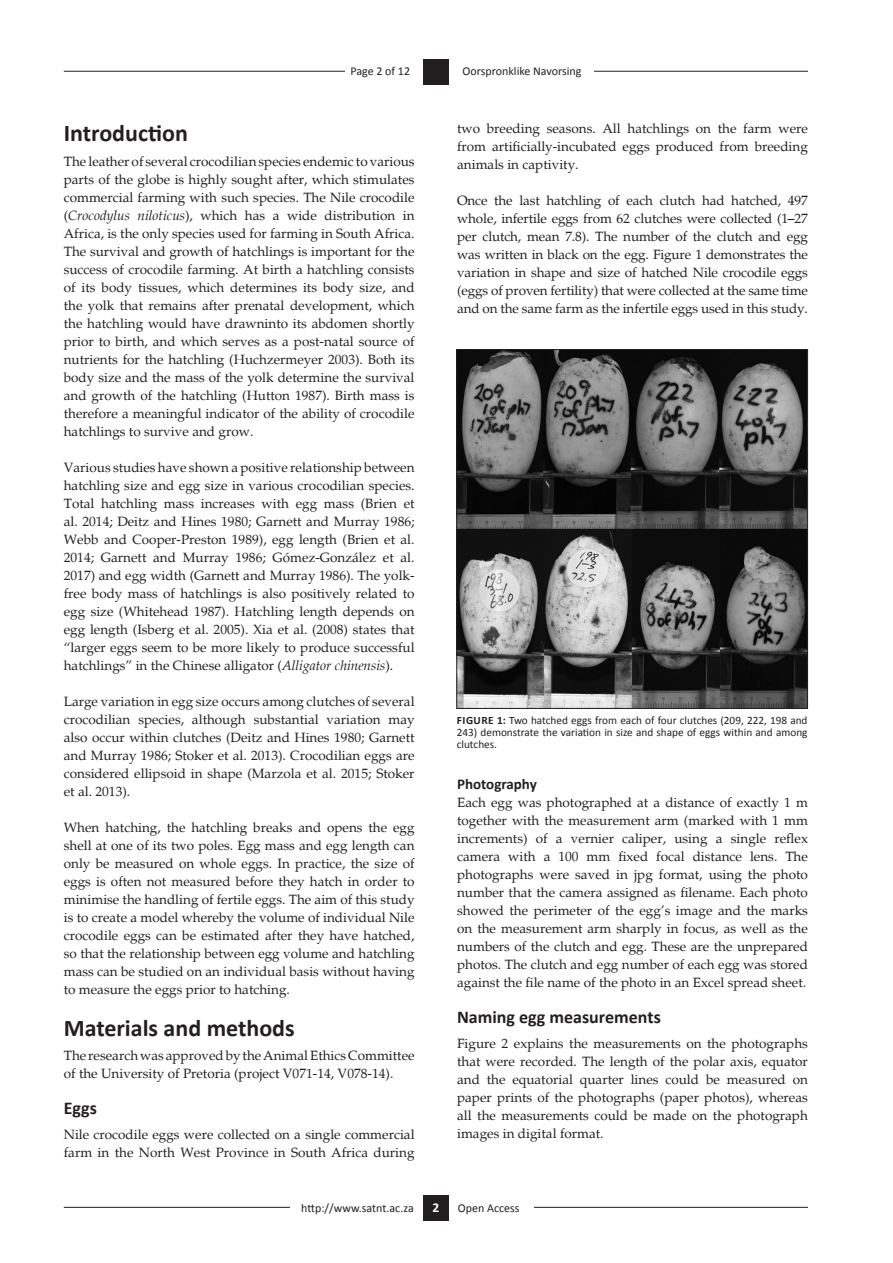
<style>
.page{position:relative;width:893px;height:1263px;background:#fff}
.page>*{position:absolute;margin:0;border:0;box-sizing:border-box;transform-origin:0 0}
.t1{font:700 24px "Calibri";color:#231f20}
.t2{font:700 18px "Calibri";color:#231f20}
.t3{font:700 15px "Calibri";color:#231f20}
.t4{font:13.5px/18px "Palatino";color:#231f20;text-align:justify}
.t5{font:700 13.5px "Calibri";color:#fff}
.t6{font:12px "Calibri";color:#231f20}
.t7{font:11.25px/12px "Calibri";color:#231f20;text-align:justify}
.s1{font-style:italic}
.s2{font-weight:700}
</style>
<div class="page">
<hr style="left:64px;top:1207px;width:744px;height:1px;background:#231f20">
<div style="left:290px;top:1195px;width:244px;height:30px;background:#fff"></div>
<div style="left:423px;top:1195px;width:26px;height:25px;background:#231f20"></div>
<hr style="left:64px;top:71px;width:744px;height:1px;background:#231f20">
<div style="left:346px;top:59px;width:248px;height:28px;background:#fff"></div>
<div style="left:423px;top:59px;width:26px;height:25px;background:#231f20"></div>
<img style="left:458px;top:351px;width:348px;height:356px">
<div style="left:456px;top:349px;width:352px;height:360px;border:1px solid #231f20"></div>
<p class="t6" style="left:350px;top:63px;width:61px">Page 2 of 12</p>
<p class="t6" style="left:463px;top:63px;width:120px">Oorspronklike Navorsing</p>
<h1 class="t1" style="left:64px;top:118px;width:126px">Introduction</h1>
<p class="t4" style="left:64px;top:152px;width:352px">The leather of several crocodilian species endemic to various parts of the globe is highly sought after, which stimulates commercial farming with such species. The Nile crocodile (<span class="s1">Crocodylus niloticus</span>), which has a wide distribution in Africa, is the only species used for farming in South Africa.<br>The survival and growth of hatchlings is important for the success of crocodile farming. At birth a hatchling consists of its body tissues, which determines its body size, and the yolk that remains after prenatal development, which the hatchling would have drawninto its abdomen shortly prior to birth, and which serves as a post-natal source of nutrients for the hatchling (Huchzermeyer 2003). Both its body size and the mass of the yolk determine the survival and growth of the hatchling (Hutton 1987). Birth mass is therefore a meaningful indicator of the ability of crocodile hatchlings to survive and grow.</p>
<p class="t4" style="left:64px;top:458px;width:352px">Various studies have shown a positive relationship between hatchling size and egg size in various crocodilian species.<br>Total hatchling mass increases with egg mass (Brien et al. 2014; Deitz and Hines 1980; Garnett and Murray 1986; Webb and Cooper-Preston 1989), egg length (Brien et al.<br>2014; Garnett and Murray 1986; Gómez-González et al.<br>2017) and egg width (Garnett and Murray 1986). The yolk&shy;free body mass of hatchlings is also positively related to egg size (Whitehead 1987). Hatchling length depends on egg length (Isberg et al. 2005). Xia et al. (2008) states that “larger eggs seem to be more likely to produce successful hatchlings” in the Chinese alligator (<span class="s1">Alligator chinensis</span>).</p>
<p class="t4" style="left:64px;top:692px;width:352px">Large variation in egg size occurs among clutches of several crocodilian species, although substantial variation may also occur within clutches (Deitz and Hines 1980; Garnett and Murray 1986; Stoker et al. 2013). Crocodilian eggs are considered ellipsoid in shape (Marzola et al. 2015; Stoker et al. 2013).</p>
<p class="t4" style="left:64px;top:818px;width:352px">When hatching, the hatchling breaks and opens the egg shell at one of its two poles. Egg mass and egg length can only be measured on whole eggs. In practice, the size of eggs is often not measured before they hatch in order to minimise the handling of fertile eggs. The aim of this study is to create a model whereby the volume of individual Nile crocodile eggs can be estimated after they have hatched, so that the relationship between egg volume and hatchling mass can be studied on an individual basis without having to measure the eggs prior to hatching.</p>
<h1 class="t1" style="left:64px;top:1012px;width:232px">Materials and methods</h1>
<p class="t4" style="left:64px;top:1047px;width:352px">The research was approved by the Animal Ethics Committee of the University of Pretoria (project V071-14, V078-14).</p>
<h2 class="t2" style="left:64px;top:1097px;width:35px">Eggs</h2>
<p class="t4" style="left:64px;top:1125px;width:352px">Nile crocodile eggs were collected on a single commercial farm in the North West Province in South Africa during</p>
<p class="t4" style="left:457px;top:120px;width:352px">two breeding seasons. All hatchlings on the farm were from artificially-incubated eggs produced from breeding animals in captivity.</p>
<p class="t4" style="left:457px;top:192px;width:352px">Once the last hatchling of each clutch had hatched, 497 whole, infertile eggs from 62 clutches were collected (1–27 per clutch, mean 7.8). The number of the clutch and egg was written in black on the egg. Figure 1 demonstrates the variation in shape and size of hatched Nile crocodile eggs (eggs of proven fertility) that were collected at the same time and on the same farm as the infertile eggs used in this study.</p>
<p class="t7" style="left:457px;top:714px;width:352px"><span class="s2">Figure 1:</span> Two hatched eggs from each of four clutches (209, 222, 198 and 243) demonstrate the variation in size and shape of eggs within and among clutches.</p>
<p class="t3" style="left:457px;top:775px;width:81px">Photography</p>
<p class="t4" style="left:457px;top:794px;width:352px">Each egg was photographed at a distance of exactly 1 m together with the measurement arm (marked with 1 mm increments) of a vernier caliper, using a single reflex camera with a 100 mm fixed focal distance lens. The photographs were saved in jpg format, using the photo number that the camera assigned as filename. Each photo showed the perimeter of the egg’s image and the marks on the measurement arm sharply in focus, as well as the numbers of the clutch and egg. These are the unprepared photos. The clutch and egg number of each egg was stored against the file name of the photo in an Excel spread sheet.</p>
<h2 class="t2" style="left:457px;top:1006px;width:205px">Naming egg measurements</h2>
<p class="t4" style="left:457px;top:1034px;width:352px">Figure 2 explains the measurements on the photographs that were recorded. The length of the polar axis, equator and the equatorial quarter lines could be measured on paper prints of the photographs (paper photos), whereas all the measurements could be made on the photograph images in digital format.</p>
<p class="t6" style="left:301px;top:1200px;width:114px">http://www.satnt.ac.za</p>
<p class="t5" style="left:432px;top:1199px;width:8px">2</p>
<p class="t6" style="left:458px;top:1200px;width:63px">Open Access</p>
</div>
